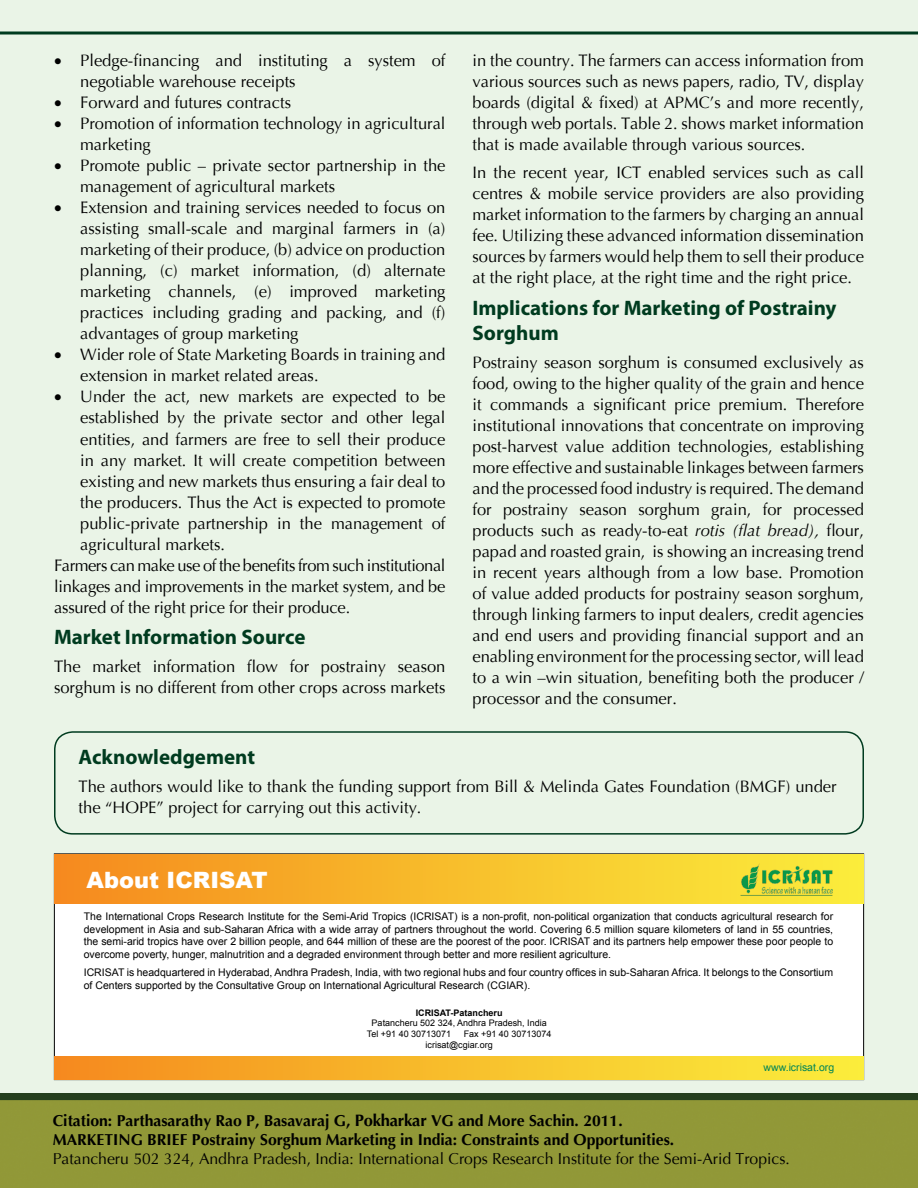
<style>
.page{position:relative;width:918px;height:1188px;background:#eaf4e7}
.page>*{position:absolute;margin:0;border:0;box-sizing:border-box;transform-origin:0 0}
.t1{font:900 22.5px "Arial";color:#fff}
.t2{font:700 21px/25.2px "Myriad Pro";color:#003b1f}
.t3{font:16.5px/21px "Optima";color:#000}
.t4{font:16.5px "Optima";letter-spacing:-.025em;color:#000}
.t5{font:700 15.75px/18.9px "Optima";color:#000}
.t6{font:15.75px "Optima";color:#000}
.t7{font:10.5px/12.6px "Arial";color:#000;text-align:justify}
.t8{font:10.5px "Arial";color:#008457}
.t9{font:9px/10.8px "Arial";color:#000}
.t10{font:700 9px "Arial";color:#000}
.s1{font-style:italic}
.s2{font-size:16.5px}
</style>
<div class="page">
<div style="left:54px;top:731px;width:810px;height:104px;border:2px solid #003b1f;border-radius:18px"></div>
<img style="left:0;top:1094px;width:918px;height:94px">
<div style="left:54px;top:854px;width:810px;height:226px;background:#fff"></div>
<div style="left:55px;top:854px;width:808px;height:50px;background:linear-gradient(to right,#f58b1d,#fbf03c)"></div>
<div style="left:55px;top:1056px;width:808px;height:23px;background:linear-gradient(to right,#f58b1d,#fbf03c)"></div>
<img style="left:738px;top:862px;width:97px;height:36px">
<hr style="left:0;top:32px;width:918px;height:2px;background:#003b1f">
<p class="t3" style="left:80px;top:51px;width:367px;text-indent:-26px">• Pledge-financing and instituting a system of negotiable warehouse receipts</p>
<p class="t3" style="left:54px;top:93px;width:239px">• Forward and futures contracts</p>
<p class="t3" style="left:80px;top:114px;width:367px;text-indent:-26px">• Promotion of information technology in agricultural marketing</p>
<p class="t3" style="left:80px;top:156px;width:367px;text-indent:-26px">• Promote public – private sector partnership in the management of agricultural markets</p>
<p class="t3" style="left:80px;top:198px;width:367px;text-align:justify;text-indent:-26px">• Extension and training services needed to focus on assisting small-scale and marginal farmers in (a) marketing of their produce, (b) advice on production planning, (c) market information, (d) alternate marketing channels, (e) improved marketing practices including grading and packing, and (f) advantages of group marketing</p>
<p class="t3" style="left:80px;top:345px;width:367px;text-indent:-26px">• Wider role of State Marketing Boards in training and extension in market related areas.</p>
<p class="t3" style="left:54px;top:387px;width:393px">• Under the act, new markets are expected to be</p>
<p class="t3" style="left:80px;top:408px;width:367px">established by the private sector and other legal</p>
<p class="t3" style="left:80px;top:429px;width:367px">entities, and farmers are free to sell their produce</p>
<p class="t3" style="left:80px;top:450px;width:367px">in any market. It will create competition between</p>
<p class="t3" style="left:80px;top:471px;width:367px">existing and new markets thus ensuring a fair deal to</p>
<p class="t3" style="left:80px;top:492px;width:367px">the producers. Thus the Act is expected to promote</p>
<p class="t3" style="left:80px;top:513px;width:367px">public-private partnership in the management of</p>
<p class="t3" style="left:80px;top:534px;width:146px">agricultural markets.</p>
<p class="t4" style="left:54px;top:555px;width:393px">Farmers can make use of the benefits from such institutional</p>
<p class="t3" style="left:54px;top:576px;width:393px">linkages and improvements in the market system, and be</p>
<p class="t3" style="left:54px;top:597px;width:298px">assured of the right price for their produce.</p>
<p class="t2" style="left:54px;top:624px;width:253px">Market Information Source</p>
<p class="t3" style="left:54px;top:656px;width:393px">The market information flow for postrainy season sorghum is no different from other crops across markets</p>
<p class="t3" style="left:473px;top:51px;width:393px;text-align:justify">in the country. The farmers can access information from various sources such as news papers, radio, TV, display boards (digital &amp; fixed) at APMC’s and more recently, through web portals. Table 2. shows market information that is made available through various sources.</p>
<p class="t3" style="left:473px;top:162px;width:393px;text-align:justify">In the recent year, ICT enabled services such as call centres &amp; mobile service providers are also providing market information to the farmers by charging an annual fee. Utilizing these advanced information dissemination sources by farmers would help them to sell their produce at the right place, at the right time and the right price.</p>
<p class="t2" style="left:472px;top:295px;width:366px">Implications for Marketing of Postrainy<br>Sorghum</p>
<p class="t3" style="left:472px;top:352px;width:393px;text-align:justify">Postrainy season sorghum is consumed exclusively as food, owing to the higher quality of the grain and hence it commands a significant price premium. Therefore institutional innovations that concentrate on improving post-harvest value addition technologies, establishing more effective and sustainable linkages between farmers and the processed food industry is required. The demand for postrainy season sorghum grain, for processed products such as ready-to-eat <span class="s1">rotis (flat bread),</span> flour, papad and roasted grain, is showing an increasing trend in recent years although from a low base. Promotion of value added products for postrainy season sorghum, through linking farmers to input dealers, credit agencies and end users and providing financial support and an enabling environment for the processing sector, will lead to a win –win situation, benefiting both the producer / processor and the consumer.</p>
<p class="t2" style="left:79px;top:744px;width:178px">Acknowledgement</p>
<p class="t3" style="left:79px;top:776px;width:760px">The authors would like to thank the funding support from Bill &amp; Melinda Gates Foundation (BMGF) under the “HOPE” project for carrying out this activity.</p>
<h1 class="t1" style="left:87px;top:864px;width:182px">About ICRISAT</h1>
<p class="t7" style="left:84px;top:910px;width:751px">The International Crops Research Institute for the Semi-Arid Tropics (ICRISAT) is a non-profit, non-political organization that conducts agricultural research for development in Asia and sub-Saharan Africa with a wide array of partners throughout the world. Covering 6.5 million square kilometers of land in 55 countries, the semi-arid tropics have over 2 billion people, and 644 million of these are the poorest of the poor. ICRISAT and its partners help empower these poor people to overcome poverty, hunger, malnutrition and a degraded environment through better and more resilient agriculture.</p>
<p class="t7" style="left:84px;top:966px;width:751px">ICRISAT is headquartered in Hyderabad, Andhra Pradesh, India, with two regional hubs and four country offices in sub-Saharan Africa. It belongs to the Consortium of Centers supported by the Consultative Group on International Agricultural Research (CGIAR).</p>
<p class="t10" style="left:416px;top:1007px;width:88px">ICRISAT-Patancheru</p>
<p class="t9" style="left:367px;top:1018px;width:181px;text-indent:5px">Patancheru 502 324, Andhra Pradesh, India<br>Tel +91 40 30713071</p>
<p class="t9" style="left:426px;top:1029px;width:127px;text-indent:38px">Fax +91 40 30713074 icrisat@cgiar.org</p>
<p class="t8" style="left:764px;top:1061px;width:72px">www.icrisat.org</p>
<p class="t5" style="left:53px;top:1112px;width:571px">Citation: Parthasarathy Rao P, Basavaraj G, <span class="s2">Pokharkar</span> VG and More Sachin. 2011.<br>Marketi</p>
<p class="t5" style="left:118px;top:1131px;width:557px">ng Brie f Postrainy Sorghum Marketing in India: Constraints and Opportunities.</p>
<p class="t6" style="left:53px;top:1149px;width:739px">Patancheru 502 324, Andhra Pradesh, India: International Crops Research Institute for the Semi-Arid Tropics.</p>
</div>
